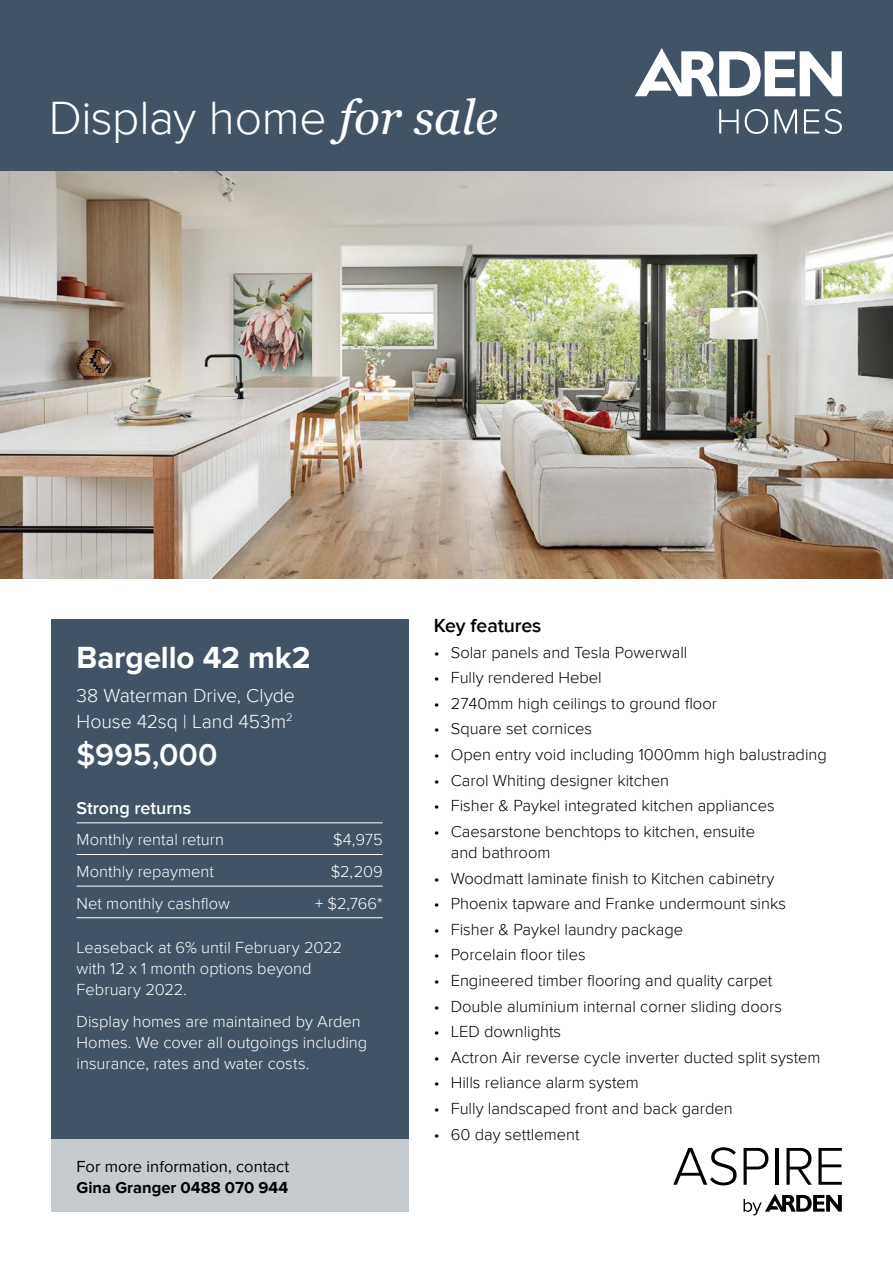
<style>
.page{position:relative;width:893px;height:1263px;background:#fff}
.page>*{position:absolute;margin:0;border:0;box-sizing:border-box;transform-origin:0 0}
.t1{font:300 48px "Proxima Nova";letter-spacing:-.01em;color:#fff}
.t2{font:700 31.5px "Proxima Nova";letter-spacing:-.005em;color:#fff}
.t3{font:600 31.5px "Proxima Nova";color:#fff}
.t4{font:300 19.5px/25.5px "Proxima Nova";letter-spacing:-.005em;color:#fff}
.t5{font:600 19.5px "Proxima Nova";letter-spacing:-.005em;color:#000}
.t6{font:600 18px "Proxima Nova";letter-spacing:-.005em;color:#fff}
.t7{font:300 16.5px/21.3px "Proxima Nova";color:#000}
.t8{font:300 16.5px/21px "Proxima Nova";color:#fff}
.t9{font:16.5px "Proxima Nova";color:#000}
.t10{font:700 16.5px "Proxima Nova";color:#000}
.s1{font-family:"Georgia";font-weight:400;font-style:italic}
</style>
<div class="page">
<div style="left:51px;top:619px;width:357px;height:521px;background:#415364"></div>
<div style="left:51px;top:1140px;width:357px;height:72px;background:#c6cbd0"></div>
<img style="left:0;top:170px;width:893px;height:408px">
<div style="left:0;top:0;width:893px;height:170px;background:#415364"></div>
<svg style="left:635px;top:48px;width:207px;height:48px"></svg>
<svg style="left:719px;top:109px;width:20px;height:25px"></svg>
<svg style="left:745px;top:109px;width:23px;height:25px"></svg>
<svg style="left:774px;top:109px;width:23px;height:25px"></svg>
<svg style="left:804px;top:109px;width:38px;height:25px"></svg>
<hr style="left:77px;top:822px;width:306px;height:1px;background:#fff">
<hr style="left:77px;top:854px;width:306px;height:1px;background:#fff">
<hr style="left:77px;top:886px;width:306px;height:1px;background:#fff">
<hr style="left:77px;top:917px;width:306px;height:1px;background:#fff">
<svg style="left:744px;top:1194px;width:98px;height:21px"></svg>
<svg style="left:673px;top:1147px;width:64px;height:38px"></svg>
<svg style="left:744px;top:1148px;width:24px;height:37px"></svg>
<hr style="left:775px;top:1148px;width:3px;height:37px;background:#000">
<svg style="left:786px;top:1148px;width:26px;height:37px"></svg>
<svg style="left:818px;top:1148px;width:24px;height:37px"></svg>
<h1 class="t1" style="left:49px;top:90px;width:451px">Display home <span class="s1">for sale</span></h1>
<h2 class="t2" style="left:77px;top:640px;width:236px">Bargello 42 mk2</h2>
<p class="t4" style="left:77px;top:683px;width:220px">38 Waterman Drive, Clyde<br>House 42sq | Land 453m<sup>2</sup></p>
<h2 class="t3" style="left:77px;top:737px;width:143px">$995,000</h2>
<p class="t6" style="left:77px;top:797px;width:116px">Strong returns</p>
<p class="t8" style="left:77px;top:829px;width:149px">Monthly rental return</p>
<p class="t8" style="left:333px;top:829px;width:51px">$4,975</p>
<p class="t8" style="left:77px;top:861px;width:139px">Monthly repayment</p>
<p class="t8" style="left:331px;top:861px;width:54px">$2,209</p>
<p class="t8" style="left:77px;top:893px;width:155px">Net monthly cashflow</p>
<p class="t8" style="left:315px;top:893px;width:69px">+ $2,766*</p>
<p class="t8" style="left:77px;top:937px;width:267px">Leaseback at 6% until February 2022 with 12 x 1 month options beyond<br>February 2022.</p>
<p class="t8" style="left:77px;top:1011px;width:292px">Display homes are maintained by Arden<br>Homes. We cover all outgoings including insurance, rates and water costs.</p>
<p class="t9" style="left:77px;top:1157px;width:214px">For more information, contact</p>
<p class="t10" style="left:77px;top:1178px;width:213px">Gina Granger 0488 070 944</p>
<p class="t5" style="left:434px;top:614px;width:109px">Key features</p>
<p class="t7" style="left:434px;top:642px;width:255px">• Solar panels and Tesla Powerwall</p>
<p class="t7" style="left:434px;top:667px;width:169px">• Fully rendered Hebel</p>
<p class="t7" style="left:434px;top:693px;width:285px">• 2740mm high ceilings to ground floor</p>
<p class="t7" style="left:434px;top:718px;width:160px">• Square set cornices</p>
<p class="t7" style="left:434px;top:744px;width:395px">• Open entry void including 1000mm high balustrading</p>
<p class="t7" style="left:434px;top:770px;width:237px">• Carol Whiting designer kitchen</p>
<p class="t7" style="left:434px;top:795px;width:342px">• Fisher &amp; Paykel integrated kitchen appliances</p>
<p class="t7" style="left:451px;top:821px;width:306px;text-indent:-17px">• Caesarstone benchtops to kitchen, ensuite and bathroom</p>
<p class="t7" style="left:434px;top:868px;width:342px">• Woodmatt laminate finish to Kitchen cabinetry</p>
<p class="t7" style="left:434px;top:893px;width:354px">• Phoenix tapware and Franke undermount sinks</p>
<p class="t7" style="left:434px;top:919px;width:251px">• Fisher &amp; Paykel laundry package</p>
<p class="t7" style="left:434px;top:944px;width:153px">• Porcelain floor tiles</p>
<p class="t7" style="left:434px;top:970px;width:340px">• Engineered timber flooring and quality carpet</p>
<p class="t7" style="left:434px;top:996px;width:350px">• Double aluminium internal corner sliding doors</p>
<p class="t7" style="left:434px;top:1021px;width:129px">• LED downlights</p>
<p class="t7" style="left:434px;top:1047px;width:388px">• Actron Air reverse cycle inverter ducted split system</p>
<p class="t7" style="left:434px;top:1072px;width:207px">• Hills reliance alarm system</p>
<p class="t7" style="left:434px;top:1098px;width:300px">• Fully landscaped front and back garden</p>
<p class="t7" style="left:434px;top:1124px;width:147px">• 60 day settlement</p>
</div>
